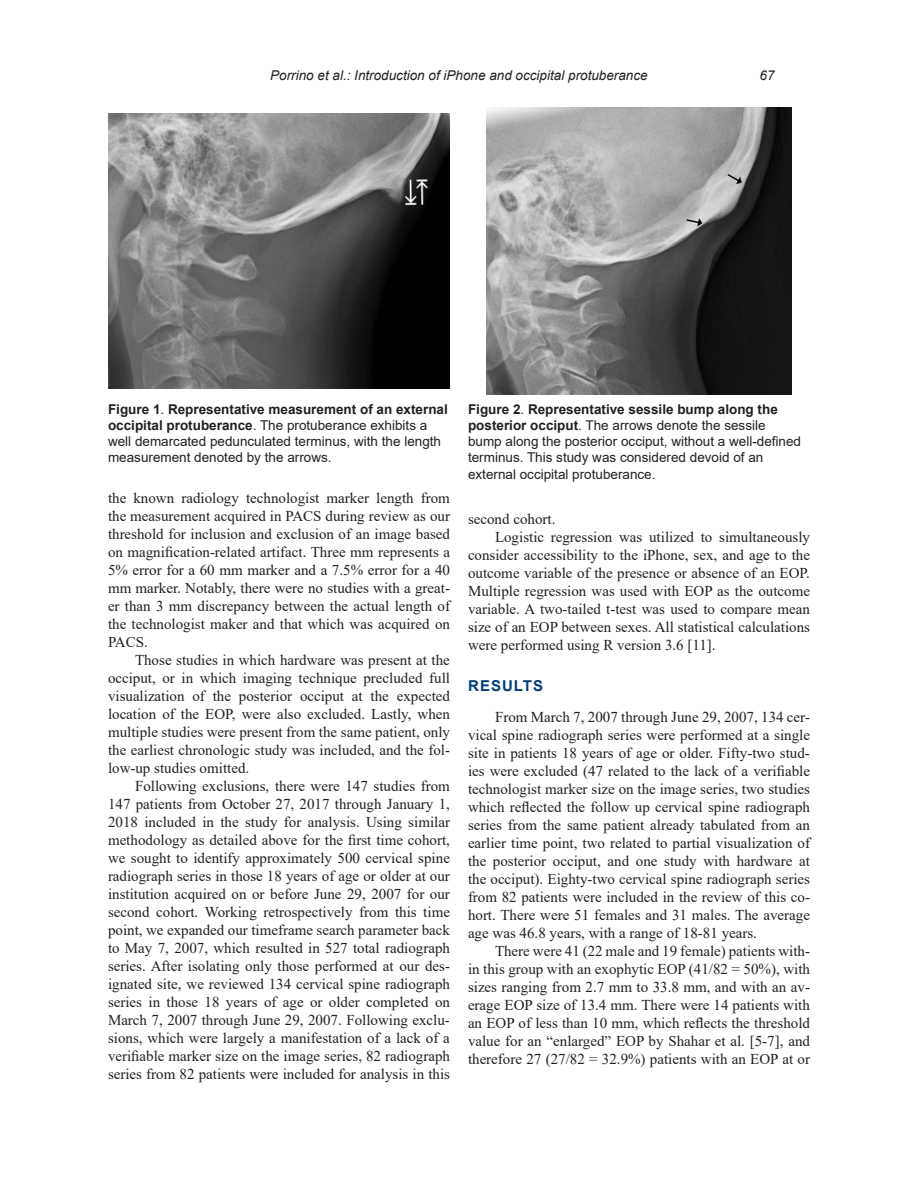
<style>
.page{position:relative;width:918px;height:1188px;background:#fff}
.page>*{position:absolute;margin:0;border:0;box-sizing:border-box;transform-origin:0 0}
.t1{font:15px/18px "Times New Roman";color:#231f20;text-align:justify}
.t2{font:700 15px "Arial";letter-spacing:.065em;color:#003d76}
.t3{font:13.5px/16.2px "Arial";color:#231f20}
.t4{font:italic 13.5px "Arial";color:#231f20}
.s1{font-weight:700}
</style>
<div class="page">
<img style="left:108px;top:114px;width:342px;height:275px">
<img style="left:486px;top:108px;width:306px;height:286px">
<p class="t4" style="left:270px;top:67px;width:379px">Porrino et al.: Introduction of iPhone and occipital protuberance</p>
<p class="t4" style="left:760px;top:67px;width:17px">67</p>
<p class="t3" style="left:108px;top:401px;width:341px"><span class="s1">Figure 1</span>. <span class="s1">Representative measurement of an external occipital protuberance</span>. The protuberance exhibits a well demarcated pedunculated terminus, with the length measurement denoted by the arrows.</p>
<p class="t3" style="left:468px;top:401px;width:335px"><span class="s1">Figure 2</span>. <span class="s1">Representative sessile bump along the posterior occiput</span>. The arrows denote the sessile bump along the posterior occiput, without a well-defined terminus. This study was considered devoid of an external occipital protuberance.</p>
<p class="t1" style="left:108px;top:489px;width:344px">the known radiology technologist marker length from the measurement acquired in PACS during review as our threshold for inclusion and exclusion of an image based on magnification-related artifact. Three mm represents a 5% error for a 60 mm marker and a 7.5% error for a 40 mm marker. Notably, there were no studies with a great&shy;er than 3 mm discrepancy between the actual length of the technologist maker and that which was acquired on PACS.</p>
<p class="t1" style="left:108px;top:651px;width:344px;text-indent:27px">Those studies in which hardware was present at the occiput, or in which imaging technique precluded full visualization of the posterior occiput at the expected location of the EOP, were also excluded. Lastly, when multiple studies were present from the same patient, only the earliest chronologic study was included, and the fol&shy;low-up studies omitted.</p>
<p class="t1" style="left:108px;top:777px;width:344px;text-indent:27px">Following exclusions, there were 147 studies from 147 patients from October 27, 2017 through January 1, 2018 included in the study for analysis. Using similar methodology as detailed above for the first time cohort, we sought to identify approximately 500 cervical spine radiograph series in those 18 years of age or older at our institution acquired on or before June 29, 2007 for our second cohort. Working retrospectively from this time point, we expanded our timeframe search parameter back to May 7, 2007, which resulted in 527 total radiograph series. After isolating only those performed at our des&shy;ignated site, we reviewed 134 cervical spine radiograph series in those 18 years of age or older completed on March 7, 2007 through June 29, 2007. Following exclu&shy;sions, which were largely a manifestation of a lack of a verifiable marker size on the image series, 82 radiograph series from 82 patients were included for analysis in this</p>
<p class="t1" style="left:468px;top:510px;width:89px">second cohort.</p>
<p class="t1" style="left:495px;top:528px;width:317px">Logistic regression was utilized to simultaneously</p>
<p class="t1" style="left:468px;top:546px;width:344px">consider accessibility to the iPhone, sex, and age to the</p>
<p class="t1" style="left:468px;top:564px;width:344px">outcome variable of the presence or absence of an EOP.</p>
<p class="t1" style="left:468px;top:582px;width:344px">Multiple regression was used with EOP as the outcome</p>
<p class="t1" style="left:468px;top:600px;width:343px">variable. A two-tailed t-test was used to compare mean</p>
<p class="t1" style="left:468px;top:618px;width:344px">size of an EOP between sexes. All statistical calculations</p>
<p class="t1" style="left:468px;top:636px;width:249px">were performed using R version 3.6 [11].</p>
<p class="t2" style="left:468px;top:675px;width:76px">RESULTS</p>
<p class="t1" style="left:468px;top:708px;width:344px;text-indent:27px">From March 7, 2007 through June 29, 2007, 134 cer&shy;vical spine radiograph series were performed at a single site in patients 18 years of age or older. Fifty-two stud&shy;ies were excluded (47 related to the lack of a verifiable technologist marker size on the image series, two studies which reflected the follow up cervical spine radiograph series from the same patient already tabulated from an earlier time point, two related to partial visualization of the posterior occiput, and one study with hardware at the occiput). Eighty-two cervical spine radiograph series from 82 patients were included in the review of this co&shy;hort. There were 51 females and 31 males. The average age was 46.8 years, with a range of 18-81 years.</p>
<p class="t1" style="left:468px;top:942px;width:344px;text-indent:27px">There were 41 (22 male and 19 female) patients with&shy;in this group with an exophytic EOP (41/82 = 50%), with sizes ranging from 2.7 mm to 33.8 mm, and with an av&shy;erage EOP size of 13.4 mm. There were 14 patients with an EOP of less than 10 mm, which reflects the threshold value for an “enlarged” EOP by Shahar et al. [5-7], and therefore 27 (27/82 = 32.9%) patients with an EOP at or</p>
</div>
